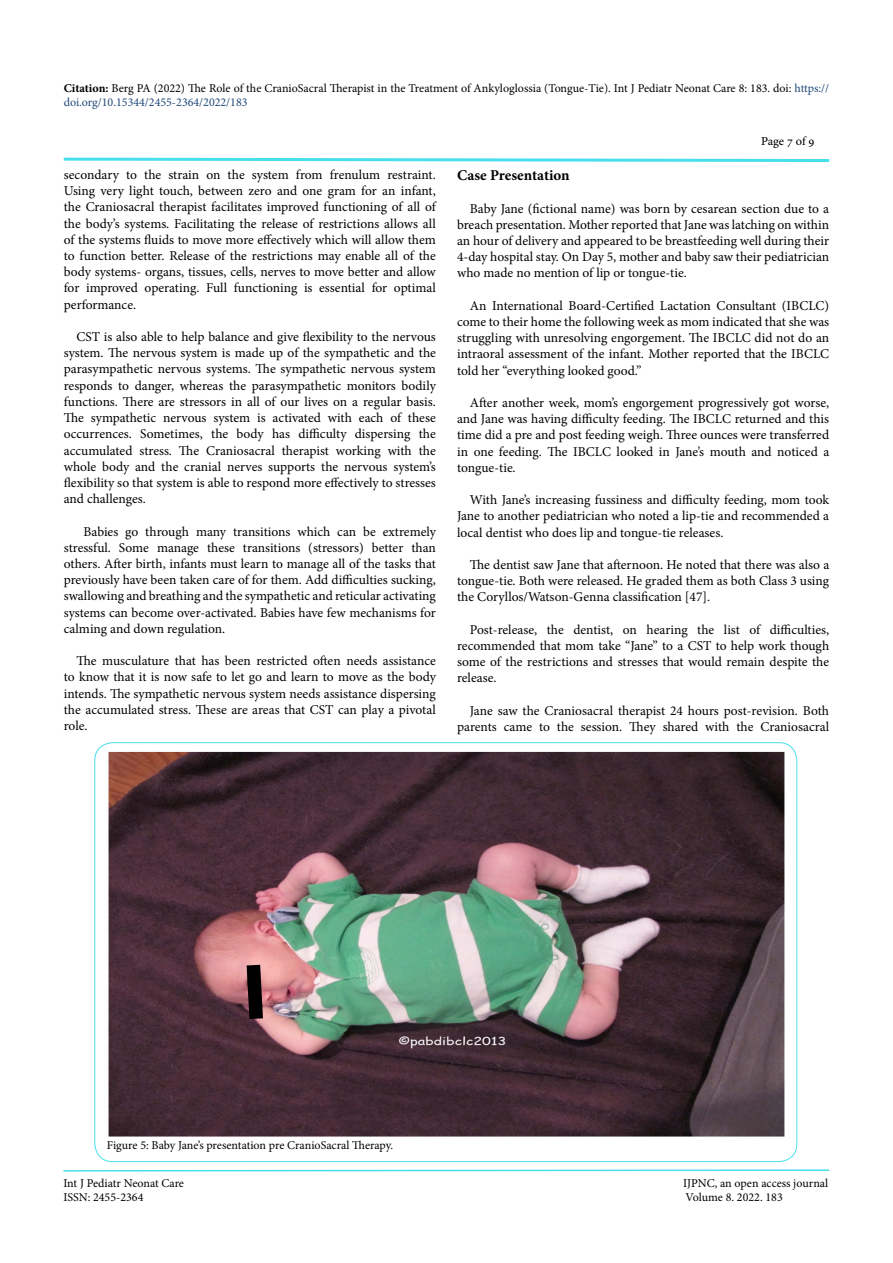
<style>
.page{position:relative;width:893px;height:1263px;background:#fff}
.page>*{position:absolute;margin:0;border:0;box-sizing:border-box;transform-origin:0 0}
.t1{font:700 15px "Minion Pro";color:#000}
.t2{font:13.5px/16.2px "Minion Pro";color:#000;text-align:justify}
.t3{font:12px/14.4px "Minion Pro";color:#000}
.t4{font:12px "Adobe Hebrew";letter-spacing:-.01em;color:#000}
.s1{font-weight:700}
.s2{color:#204879}
</style>
<div class="page">
<svg style="left:63px;top:1169px;width:767px;height:3px"></svg>
<svg style="left:63px;top:157px;width:767px;height:5px"></svg>
<img style="left:108px;top:751px;width:677px;height:386px">
<svg style="left:247px;top:965px;width:16px;height:54px"></svg>
<p class="t3" style="left:64px;top:81px;width:767px"><span class="s1">Citation:</span> Berg PA (2022) The Role of the CranioSacral Therapist in the Treatment of Ankyloglossia (Tongue-Tie). Int J Pediatr Neonat Care 8: 183. doi: <span class="s2">https:// doi.org/10.15344/2455-2364/2022/183</span></p>
<p class="t4" style="left:761px;top:134px;width:55px">Page 7 of 9</p>
<p class="t2" style="left:64px;top:167px;width:374px">secondary to the strain on the system from frenulum restraint.<br>Using very light touch, between zero and one gram for an infant, the Craniosacral therapist facilitates improved functioning of all of the body’s systems. Facilitating the release of restrictions allows all of the systems fluids to move more effectively which will allow them to function better. Release of the restrictions may enable all of the body systems- organs, tissues, cells, nerves to move better and allow for improved operating. Full functioning is essential for optimal performance.</p>
<p class="t2" style="left:64px;top:329px;width:374px;text-indent:13px">CST is also able to help balance and give flexibility to the nervous system. The nervous system is made up of the sympathetic and the parasympathetic nervous systems. The sympathetic nervous system responds to danger, whereas the parasympathetic monitors bodily functions. There are stressors in all of our lives on a regular basis.<br>The sympathetic nervous system is activated with each of these occurrences. Sometimes, the body has difficulty dispersing the accumulated stress. The Craniosacral therapist working with the whole body and the cranial nerves supports the nervous system’s flexibility so that system is able to respond more effectively to stresses and challenges.</p>
<p class="t2" style="left:64px;top:523px;width:374px;text-indent:20px">Babies go through many transitions which can be extremely stressful. Some manage these transitions (stressors) better than others. After birth, infants must learn to manage all of the tasks that previously have been taken care of for them. Add difficulties sucking, swallowing and breathing and the sympathetic and reticular activating systems can become over-activated. Babies have few mechanisms for calming and down regulation.</p>
<p class="t2" style="left:64px;top:653px;width:374px;text-indent:13px">The musculature that has been restricted often needs assistance to know that it is now safe to let go and learn to move as the body intends. The sympathetic nervous system needs assistance dispersing the accumulated stress. These are areas that CST can play a pivotal role.</p>
<p class="t1" style="left:457px;top:165px;width:114px">Case Presentation</p>
<p class="t2" style="left:457px;top:200px;width:374px;text-indent:13px">Baby Jane (fictional name) was born by cesarean section due to a breach presentation. Mother reported that Jane was latching on within an hour of delivery and appeared to be breastfeeding well during their 4-day hospital stay. On Day 5, mother and baby saw their pediatrician who made no mention of lip or tongue-tie.</p>
<p class="t2" style="left:457px;top:297px;width:374px;text-indent:13px">An International Board-Certified Lactation Consultant (IBCLC) come to their home the following week as mom indicated that she was struggling with unresolving engorgement. The IBCLC did not do an intraoral assessment of the infant. Mother reported that the IBCLC told her “everything looked good.”</p>
<p class="t2" style="left:457px;top:395px;width:374px;text-indent:13px">After another week, mom’s engorgement progressively got worse, and Jane was having difficulty feeding. The IBCLC returned and this time did a pre and post feeding weigh. Three ounces were transferred in one feeding. The IBCLC looked in Jane’s mouth and noticed a tongue-tie.</p>
<p class="t2" style="left:457px;top:492px;width:374px;text-indent:13px">With Jane’s increasing fussiness and difficulty feeding, mom took Jane to another pediatrician who noted a lip-tie and recommended a local dentist who does lip and tongue-tie releases.</p>
<p class="t2" style="left:457px;top:557px;width:374px;text-indent:13px">The dentist saw Jane that afternoon. He noted that there was also a tongue-tie. Both were released. He graded them as both Class 3 using the Coryllos/Watson-Genna classification [47].</p>
<p class="t2" style="left:457px;top:621px;width:374px;text-indent:13px">Post-release, the dentist, on hearing the list of difficulties, recommended that mom take “Jane” to a CST to help work though some of the restrictions and stresses that would remain despite the release.</p>
<p class="t2" style="left:457px;top:702px;width:374px;text-align:right">Jane saw the Craniosacral therapist 24 hours post-revision. Both parents came to the session. They shared with the Craniosacral</p>
<p class="t3" style="left:107px;top:1138px;width:288px">Figure 5: Baby Jane’s presentation pre CranioSacral Therapy.</p>
<p class="t3" style="left:63px;top:1176px;width:122px">Int J Pediatr Neonat Care</p>
<p class="t3" style="left:683px;top:1176px;width:147px">IJPNC, an open access journal</p>
<p class="t3" style="left:63px;top:1190px;width:82px">ISSN: 2455-2364</p>
<p class="t3" style="left:686px;top:1190px;width:99px">Volume 8. 2022. 183</p>
</div>
